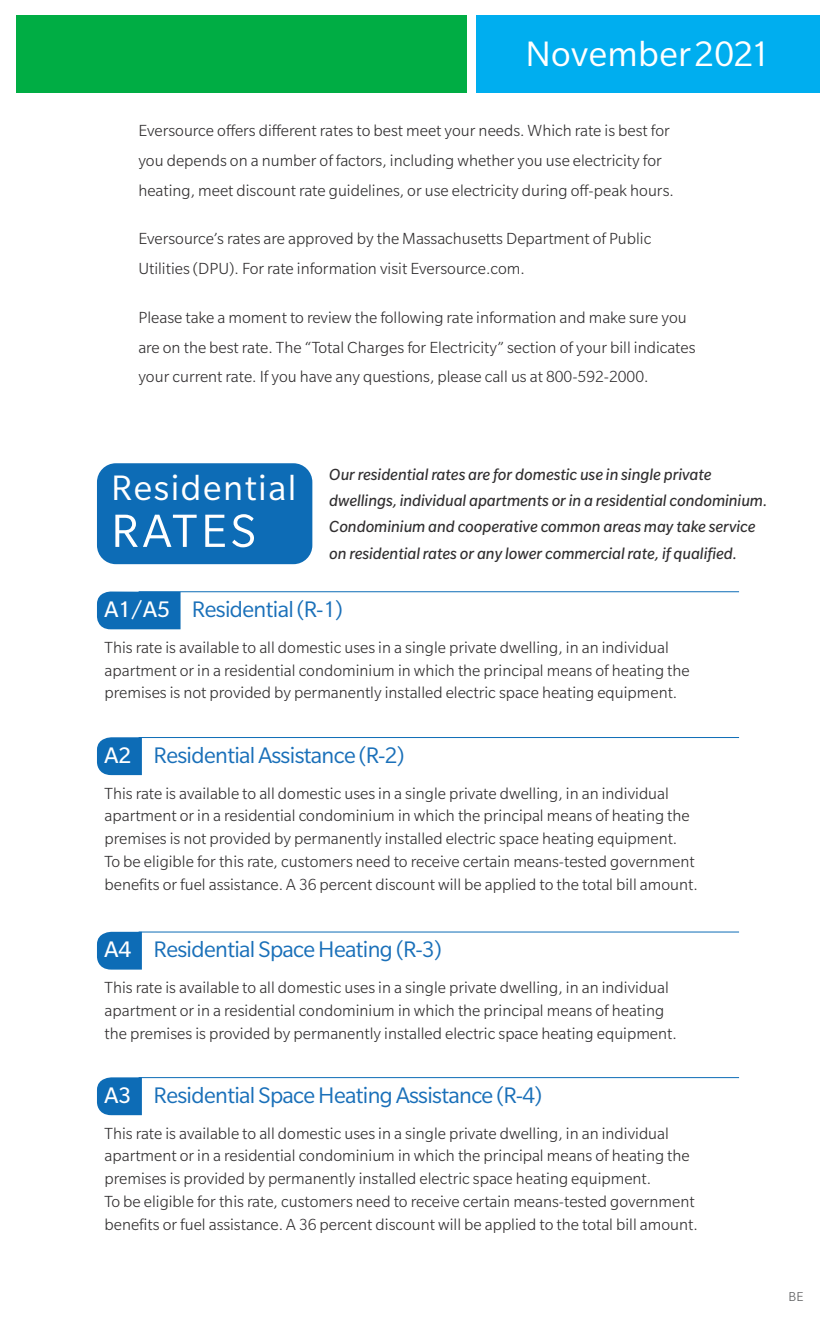
<style>
.page{position:relative;width:835px;height:1323px;background:#fff}
.page>*{position:absolute;margin:0;border:0;box-sizing:border-box;transform-origin:0 0}
.t1{font:50.75px "Slate Pro";letter-spacing:.075em;color:#fff}
.t2{font:38.5px "Slate Pro";letter-spacing:.01em;color:#fff}
.t3{font:38.5px "Slate Pro";letter-spacing:.04em;color:#fff}
.t4{font:24.5px "Slate Pro";letter-spacing:-.025em;color:#1a70b9}
.t5{font:300 17.5px/22.8px "Slate Pro";color:#312f30}
.t6{font:italic 17.5px/26.2px "Slate Pro";color:#312f30}
.t7{font:300 14px "Slate Pro";color:#57585a}
.s1{color:#fff}
</style>
<div class="page">
<div style="left:97px;top:592px;width:83px;height:37px;background:#0d6cb6"></div>
<div style="left:476px;top:16px;width:343px;height:77px;background:#00aeef"></div>
<hr style="left:139px;top:591px;width:600px;height:1px;background:#0d6cb6">
<svg style="left:97px;top:737px;width:45px;height:38px;background:#1973b9"></svg>
<hr style="left:139px;top:737px;width:600px;height:1px;background:#0d6cb6">
<svg style="left:97px;top:932px;width:45px;height:38px;background:#1973b9"></svg>
<hr style="left:139px;top:932px;width:600px;height:1px;background:#0d6cb6">
<svg style="left:97px;top:1077px;width:45px;height:38px;background:#1973b9"></svg>
<hr style="left:139px;top:1077px;width:600px;height:1px;background:#0d6cb6">
<div style="left:16px;top:16px;width:451px;height:77px;background:#00ad44"></div>
<div style="left:97px;top:463px;width:215px;height:101px;background:#0d6cb6;border-radius:19px"></div>
<p class="t2" style="left:525px;top:33px;width:246px">November2021</p>
<p class="t5" style="left:138px;top:116px;width:537px;line-height:29.8px">Eversource offers different rates to best meet your needs. Which rate is best for you depends on a number of factors, including whether you use electricity for heating, meet discount rate guidelines, or use electricity during off-peak hours.</p>
<p class="t5" style="left:138px;top:224px;width:514px;line-height:29.8px">Eversource’s rates are approved by the Massachusetts Department of Public<br>Utilities (DPU). For rate information visit Eversource.com.</p>
<p class="t5" style="left:138px;top:302px;width:559px;line-height:29.8px">Please take a moment to review the following rate information and make sure you are on the best rate. The “Total Charges for Electricity” section of your bill indicates your current rate. If you have any questions, please call us at 800-592-2000.</p>
<p class="t3" style="left:111px;top:468px;width:187px">Residential</p>
<p class="t1" style="left:111px;top:504px;width:146px">RATES</p>
<p class="t6" style="left:329px;top:461px;width:440px">Our residential rates are for domestic use in single private dwellings, individual apartments or in a residential condominium.<br>Condominium and cooperative common areas may take service on residential rates or any lower commercial rate, if qualified.</p>
<p class="t4" style="left:105px;top:596px;width:239px"><span class="s1">A1/A5</span> Residential (R-1)</p>
<p class="t5" style="left:105px;top:636px;width:586px">This rate is available to all domestic uses in a single private dwelling, in an individual apartment or in a residential condominium in which the principal means of heating the premises is not provided by permanently installed electric space heating equipment.</p>
<p class="t4" style="left:105px;top:742px;width:301px"><span class="s1">A2</span> Residential Assistance (R-2)</p>
<p class="t5" style="left:105px;top:782px;width:594px">This rate is available to all domestic uses in a single private dwelling, in an individual apartment or in a residential condominium in which the principal means of heating the premises is not provided by permanently installed electric space heating equipment.<br>To be eligible for this rate, customers need to receive certain means-tested government benefits or fuel assistance. A 36 percent discount will be applied to the total bill amount.</p>
<p class="t4" style="left:105px;top:937px;width:339px"><span class="s1">A4</span> Residential Space Heating (R-3)</p>
<p class="t5" style="left:105px;top:976px;width:574px">This rate is available to all domestic uses in a single private dwelling, in an individual apartment or in a residential condominium in which the principal means of heating the premises is provided by permanently installed electric space heating equipment.</p>
<p class="t4" style="left:105px;top:1082px;width:439px"><span class="s1">A3</span> Residential Space Heating Assistance (R-4)</p>
<p class="t5" style="left:105px;top:1122px;width:594px">This rate is available to all domestic uses in a single private dwelling, in an individual apartment or in a residential condominium in which the principal means of heating the premises is provided by permanently installed electric space heating equipment.<br>To be eligible for this rate, customers need to receive certain means-tested government benefits or fuel assistance. A 36 percent discount will be applied to the total bill amount.</p>
<p class="t7" style="left:788px;top:1289px;width:16px">BE</p>
</div>
